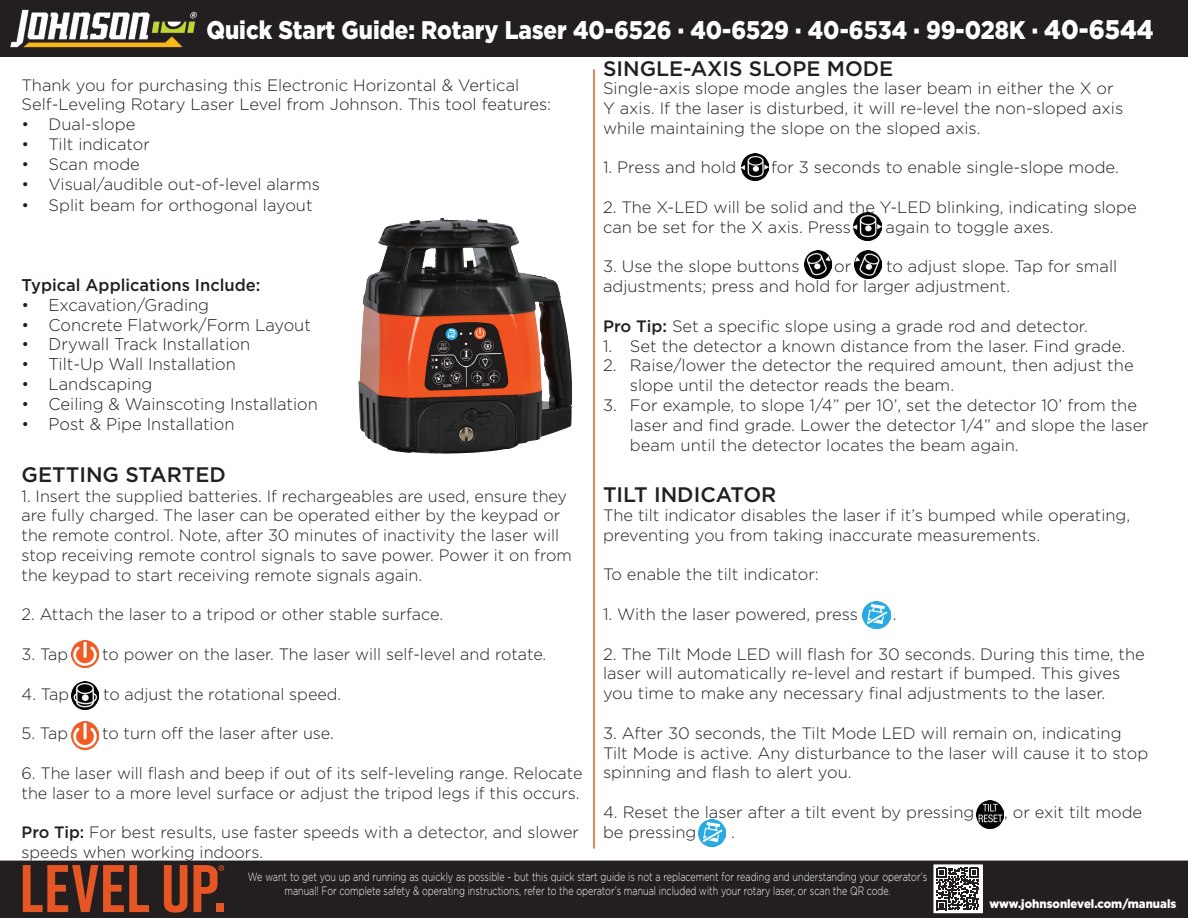
<style>
.page{position:relative;width:1188px;height:918px;background:#fff}
.page>*{position:absolute;margin:0;border:0;box-sizing:border-box;transform-origin:0 0}
.t1{font:900 25.5px "Gotham";color:#fff;scale:.88 1}
.t2{font:500 21px "Gotham";color:#231f20}
.t3{font:300 16.95px "Gotham";color:#231f20}
.t4{font:500 16.95px "Gotham";color:#231f20}
.t5{font:300 16.5px/19.8px "Gotham";color:#231f20}
.t6{font:300 12px/14.4px "Gotham";color:#fff;text-align:center;scale:.75 1}
.t7{font:900 12px "Gotham";color:#fff;scale:.95 1}
.s1{font-size:27px}
.s2{font-weight:500}
</style>
<div class="page">
<div style="left:0;top:0;width:1188px;height:57px;background:#231f20"></div>
<img style="left:2px;top:6px;width:202px;height:46px">
<img style="left:358px;top:218px;width:214px;height:236px">
<img style="left:71px;top:722px;width:27px;height:27px">
<img style="left:71px;top:640px;width:27px;height:28px">
<img style="left:71px;top:682px;width:27px;height:27px">
<img style="left:863px;top:601px;width:27px;height:28px">
<img style="left:976px;top:801px;width:28px;height:27px">
<img style="left:698px;top:820px;width:28px;height:27px">
<img style="left:742px;top:153px;width:27px;height:28px">
<img style="left:805px;top:251px;width:27px;height:27px">
<img style="left:854px;top:251px;width:28px;height:27px">
<hr style="left:593px;top:69px;width:2px;height:780px;background:#e65524">
<div style="left:0;top:861px;width:1188px;height:57px;background:#231f20"></div>
<div style="left:247px;top:871px;width:681px;height:30px;background:#231f20"></div>
<div style="left:246px;top:870px;width:683px;height:32px;border:2px solid #231f20"></div>
<svg style="left:936px;top:866px;width:45px;height:45px"></svg>
<svg style="left:937px;top:868px;width:42px;height:42px"></svg>
<div style="left:934px;top:864px;width:49px;height:49px;border:1px solid #fff"></div>
<svg style="left:23px;top:865px;width:126px;height:47px;background:#7d3721"></svg>
<svg style="left:164px;top:865px;width:23px;height:48px"></svg>
<svg style="left:194px;top:865px;width:30px;height:47px"></svg>
<img style="left:854px;top:213px;width:27px;height:27px">
<h1 class="t1" style="left:206px;top:15px;width:1078px">Quick Start Guide: Rotary Laser 40-6526 ∙ 40-6529 ∙ 40-6534 ∙ 99-028K ∙ <span class="s1">40-6544</span></h1>
<p class="t5" style="left:22px;top:74px;width:531px">Thank you for purchasing this Electronic Horizontal &amp; Vertical<br>Self-Leveling Rotary Laser Level from Johnson. This tool features:</p>
<p class="t5" style="left:22px;top:114px;width:115px">• Dual-slope</p>
<p class="t5" style="left:22px;top:134px;width:130px">• Tilt indicator</p>
<p class="t5" style="left:22px;top:154px;width:120px">• Scan mode</p>
<p class="t5" style="left:22px;top:173px;width:300px">• Visual/audible out-of-level alarms</p>
<p class="t5" style="left:22px;top:195px;width:293px">• Split beam for orthogonal layout</p>
<p class="t4" style="left:22px;top:274px;width:240px">Typical Applications Include:</p>
<p class="t3" style="left:22px;top:294px;width:189px">• Excavation/Grading</p>
<p class="t3" style="left:22px;top:314px;width:291px">• Concrete Flatwork/Form Layout</p>
<p class="t3" style="left:22px;top:334px;width:230px">• Drywall Track Installation</p>
<p class="t3" style="left:22px;top:353px;width:216px">• Tilt-Up Wall Installation</p>
<p class="t3" style="left:22px;top:373px;width:132px">• Landscaping</p>
<p class="t3" style="left:22px;top:393px;width:298px">• Ceiling &amp; Wainscoting Installation</p>
<p class="t3" style="left:22px;top:413px;width:214px">• Post &amp; Pipe Installation</p>
<p class="t2" style="left:22px;top:461px;width:206px">GETTING STARTED</p>
<p class="t5" style="left:22px;top:485px;width:552px">1. Insert the supplied batteries. If rechargeables are used, ensure they are fully charged. The laser can be operated either by the keypad or the remote control. Note, after 30 minutes of inactivity the laser will stop receiving remote control signals to save power. Power it on from the keypad to start receiving remote signals again.</p>
<p class="t5" style="left:22px;top:604px;width:423px">2. Attach the laser to a tripod or other stable surface.</p>
<p class="t5" style="left:22px;top:644px;width:48px">3. Tap</p>
<p class="t5" style="left:102px;top:644px;width:446px">to power on the laser. The laser will self-level and rotate.</p>
<p class="t5" style="left:22px;top:683px;width:49px">4. Tap</p>
<p class="t5" style="left:103px;top:683px;width:240px">to adjust the rotational speed.</p>
<p class="t5" style="left:22px;top:723px;width:48px">5. Tap</p>
<p class="t5" style="left:102px;top:723px;width:233px">to turn off the laser after use.</p>
<p class="t5" style="left:22px;top:763px;width:562px">6. The laser will flash and beep if out of its self-leveling range. Relocate the laser to a more level surface or adjust the tripod legs if this occurs.</p>
<p class="t5" style="left:22px;top:822px;width:559px"><span class="s2">Pro Tip:</span> For best results, use faster speeds with a detector, and slower speeds when working indoors.</p>
<p class="t2" style="left:603px;top:55px;width:292px">SINGLE-AXIS SLOPE MODE</p>
<p class="t5" style="left:603px;top:78px;width:522px">Single-axis slope mode angles the laser beam in either the X or<br>Y axis. If the laser is disturbed, it will re-level the non-sloped axis while maintaining the slope on the sloped axis.</p>
<p class="t5" style="left:603px;top:157px;width:135px">1. Press and hold</p>
<p class="t5" style="left:771px;top:157px;width:349px">for 3 seconds to enable single-slope mode.</p>
<p class="t5" style="left:603px;top:197px;width:535px">2. The X-LED will be solid and the Y-LED blinking, indicating slope can be set for the X axis. Press</p>
<p class="t5" style="left:886px;top:217px;width:170px">again to toggle axes.</p>
<p class="t5" style="left:603px;top:256px;width:516px;text-indent:283px">to adjust slope. Tap for small adjustments; press and hold for larger adjustment.</p>
<p class="t5" style="left:603px;top:316px;width:486px"><span class="s2">Pro Tip:</span> Set a specific slope using a grade rod and detector.</p>
<p class="t5" style="left:603px;top:335px;width:524px">1. Set the detector a known distance from the laser. Find grade.</p>
<p class="t5" style="left:630px;top:355px;width:505px;text-indent:-27px">2. Raise/lower the detector the required amount, then adjust the slope until the detector reads the beam.</p>
<p class="t5" style="left:630px;top:395px;width:520px;text-indent:-27px">3. For example, to slope 1/4” per 10’, set the detector 10’ from the laser and find grade. Lower the detector 1/4” and slope the laser beam until the detector locates the beam again.</p>
<p class="t5" style="left:603px;top:256px;width:198px">3. Use the slope buttons</p>
<p class="t5" style="left:834px;top:256px;width:19px">or</p>
<p class="t2" style="left:603px;top:481px;width:175px">TILT INDICATOR</p>
<p class="t5" style="left:603px;top:505px;width:529px">The tilt indicator disables the laser if it’s bumped while operating, preventing you from taking inaccurate measurements.</p>
<p class="t5" style="left:603px;top:564px;width:217px">To enable the tilt indicator:</p>
<p class="t5" style="left:603px;top:604px;width:257px">1. With the laser powered, press</p>
<p class="t5" style="left:893px;top:604px;width:5px">.</p>
<p class="t5" style="left:603px;top:644px;width:543px">2. The Tilt Mode LED will flash for 30 seconds. During this time, the laser will automatically re-level and restart if bumped. This gives you time to make any necessary final adjustments to the laser.</p>
<p class="t5" style="left:603px;top:723px;width:547px">3. After 30 seconds, the Tilt Mode LED will remain on, indicating<br>Tilt Mode is active. Any disturbance to the laser will cause it to stop spinning and flash to alert you.</p>
<p class="t5" style="left:603px;top:802px;width:373px">4. Reset the laser after a tilt event by pressing</p>
<p class="t5" style="left:1004px;top:802px;width:140px">, or exit tilt mode</p>
<p class="t5" style="left:603px;top:822px;width:95px">be pressing</p>
<p class="t5" style="left:731px;top:822px;width:5px">.</p>
<p class="t6" style="left:248px;top:869px;width:907px">We want to get you up and running as quickly as possible - but this quick start guide is not a replacement for reading and understanding your operator’s manual! For complete safety &amp; operating instructions, refer to the operator’s manual included with your rotary laser, or scan the QR code.</p>
<p class="t7" style="left:990px;top:897px;width:198px">www.johnsonlevel.com/manuals</p>
</div>
